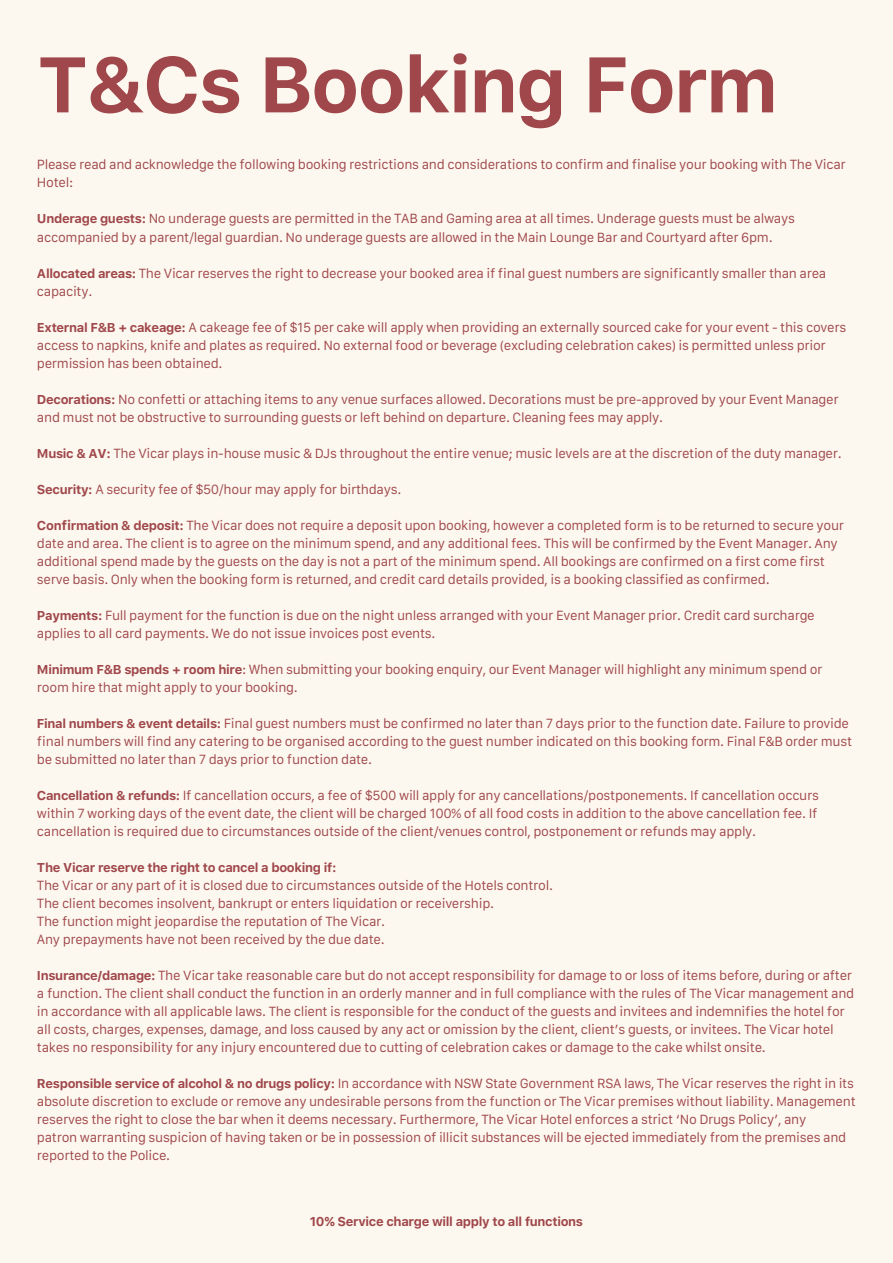
<style>
.page{position:relative;width:893px;height:1263px;background:#fcf8ef}
.page>*{position:absolute;margin:0;border:0;box-sizing:border-box;transform-origin:0 0}
.t1{font:700 78px "Galvji";letter-spacing:-.025em;color:#a0474b}
.t2{font:12.75px/18px "Galvji";letter-spacing:-.025em;color:#a0474b}
.t3{font:700 12.75px "Galvji";letter-spacing:-.025em;color:#a0474b}
.s1{font-weight:700}
</style>
<div class="page">
<h1 class="t1" style="left:37px;top:38px;width:743px">T&amp;Cs Booking Form</h1>
<p class="t2" style="left:37px;top:156px;width:810px">Please read and acknowledge the following booking restrictions and considerations to confirm and finalise your booking with The Vicar<br>Hotel:</p>
<p class="t2" style="left:37px;top:210px;width:759px"><span class="s1">Underage guests:</span> No underage guests are permitted in the TAB and Gaming area at all times. Underage guests must be always accompanied by a parent/legal guardian. No underage guests are allowed in the Main Lounge Bar and Courtyard after 6pm.</p>
<p class="t2" style="left:37px;top:264px;width:791px"><span class="s1">Allocated areas:</span> The Vicar reserves the right to decrease your booked area if final guest numbers are significantly smaller than area capacity.</p>
<p class="t2" style="left:37px;top:318px;width:811px"><span class="s1">External F&amp;B + cakeage:</span> A cakeage fee of $15 per cake will apply when providing an externally sourced cake for your event - this covers access to napkins, knife and plates as required. No external food or beverage (excluding celebration cakes) is permitted unless prior permission has been obtained.</p>
<p class="t2" style="left:37px;top:390px;width:803px"><span class="s1">Decorations:</span> No confetti or attaching items to any venue surfaces allowed. Decorations must be pre-approved by your Event Manager and must not be obstructive to surrounding guests or left behind on departure. Cleaning fees may apply.</p>
<p class="t2" style="left:37px;top:444px;width:806px"><span class="s1">Music &amp; AV:</span> The Vicar plays in-house music &amp; DJs throughout the entire venue; music levels are at the discretion of the duty manager.</p>
<p class="t2" style="left:37px;top:480px;width:366px"><span class="s1">Security:</span> A security fee of $50/hour may apply for birthdays.</p>
<p class="t2" style="left:37px;top:516px;width:809px"><span class="s1">Confirmation &amp; deposit:</span> The Vicar does not require a deposit upon booking, however a completed form is to be returned to secure your date and area. The client is to agree on the minimum spend, and any additional fees. This will be confirmed by the Event Manager. Any additional spend made by the guests on the day is not a part of the minimum spend. All bookings are confirmed on a first come first serve basis. Only when the booking form is returned, and credit card details provided, is a booking classified as confirmed.</p>
<p class="t2" style="left:37px;top:606px;width:779px"><span class="s1">Payments:</span> Full payment for the function is due on the night unless arranged with your Event Manager prior. Credit card surcharge applies to all card payments. We do not issue invoices post events.</p>
<p class="t2" style="left:37px;top:660px;width:787px"><span class="s1">Minimum F&amp;B spends + room hire</span>: When submitting your booking enquiry, our Event Manager will highlight any minimum spend or room hire that might apply to your booking.</p>
<p class="t2" style="left:37px;top:714px;width:817px"><span class="s1">Final numbers &amp; event details:</span> Final guest numbers must be confirmed no later than 7 days prior to the function date. Failure to provide final numbers will find any catering to be organised according to the guest number indicated on this booking form. Final F&amp;B order must be submitted no later than 7 days prior to function date.</p>
<p class="t2" style="left:37px;top:786px;width:784px"><span class="s1">Cancellation &amp; refunds:</span> If cancellation occurs, a fee of $500 will apply for any cancellations/postponements. If cancellation occurs within 7 working days of the event date, the client will be charged 100% of all food costs in addition to the above cancellation fee. If cancellation is required due to circumstances outside of the client/venues control, postponement or refunds may apply.</p>
<p class="t3" style="left:37px;top:859px;width:301px">The Vicar reserve the right to cancel a booking if:</p>
<p class="t2" style="left:37px;top:876px;width:518px">The Vicar or any part of it is closed due to circumstances outside of the Hotels control.<br>The client becomes insolvent, bankrupt or enters liquidation or receivership.<br>The function might jeopardise the reputation of The Vicar.<br>Any prepayments have not been received by the due date.</p>
<p class="t2" style="left:37px;top:966px;width:819px"><span class="s1">Insurance/damage:</span> The Vicar take reasonable care but do not accept responsibility for damage to or loss of items before, during or after a function. The client shall conduct the function in an orderly manner and in full compliance with the rules of The Vicar management and in accordance with all applicable laws. The client is responsible for the conduct of the guests and invitees and indemnifies the hotel for all costs, charges, expenses, damage, and loss caused by any act or omission by the client, client’s guests, or invitees. The Vicar hotel takes no responsibility for any injury encountered due to cutting of celebration cakes or damage to the cake whilst onsite.</p>
<p class="t2" style="left:37px;top:1074px;width:820px"><span class="s1">Responsible service of alcohol &amp; no drugs policy:</span> In accordance with NSW State Government RSA laws, The Vicar reserves the right in its absolute discretion to exclude or remove any undesirable persons from the function or The Vicar premises without liability. Management reserves the right to close the bar when it deems necessary. Furthermore, The Vicar Hotel enforces a strict ‘No Drugs Policy’, any<br>patron warranting suspicion of having taken or be in possession of illicit substances will be ejected immediately from the premises and reported to the Police.</p>
<p class="t3" style="left:310px;top:1214px;width:275px">10% Service charge will apply to all functions</p>
</div>
